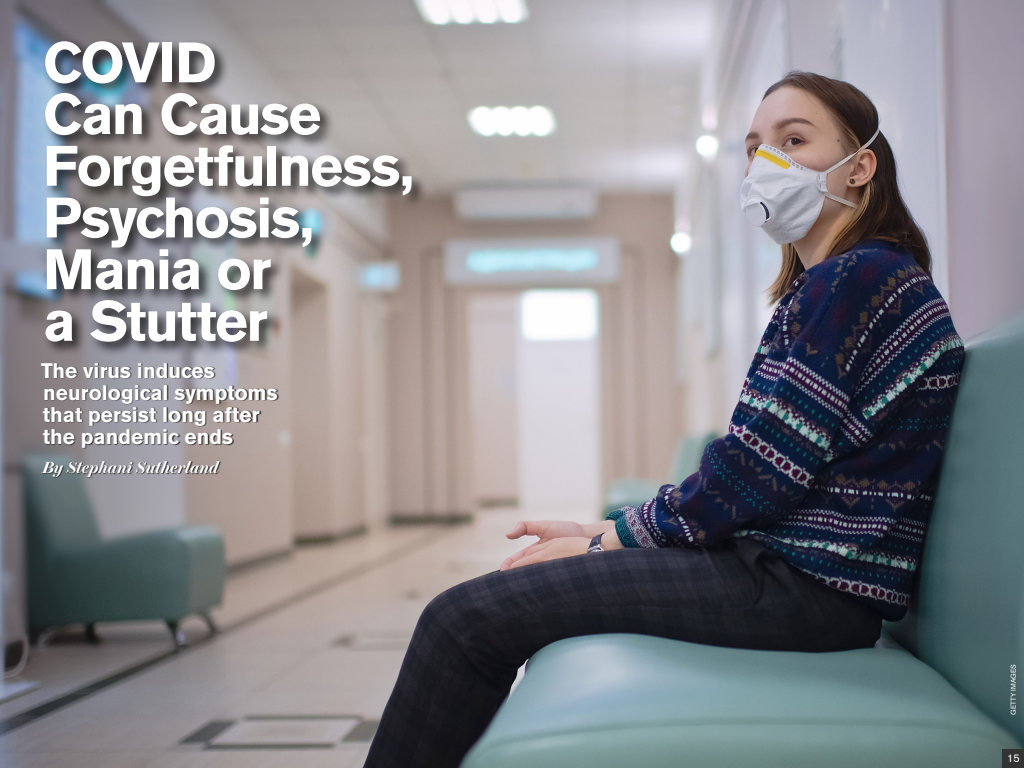
<style>
.page{position:relative;width:1024px;height:768px;background:#fff}
.page>*{position:absolute;margin:0;border:0;box-sizing:border-box;transform-origin:0 0}
.t1{font:700 56.4px/51.7px "Akzidenz Grotesk BE";letter-spacing:-.03em;color:#fff}
.t2{font:700 21px/22px "Akzidenz Grotesk BE";color:#fff}
.t3{font:italic 600 16px "Brunel Deck";color:#fff}
.t4{font:11px "Akzidenz Grotesk BE";color:#fff}
.t5{font:7px "Akzidenz Grotesk BE";color:#fff}
</style>
<div class="page">
<img style="left:0;top:0;width:1024px;height:768px">
<div style="left:41px;top:363px;width:238px;height:115px;background:#000;opacity:.75"></div>
<div style="left:42px;top:38px;width:385px;height:320px;background:#000;opacity:.75"></div>
<div style="left:1003px;top:749px;width:21px;height:19px;background:#333"></div>
<h1 class="t1" style="left:43px;top:37px;width:373px">COVID<br>Can Cause<br>Forgetfulness,<br>Psychosis,<br>Mania or<br>a Stutter</h1>
<p class="t2" style="left:41px;top:360px;width:238px">The virus induces neurological symptoms that persist long after the pandemic ends</p>
<p class="t3" style="left:43px;top:458px;width:178px">By Stephani Sutherland</p>
<p class="t5" style="left:1009px;top:715px;width:53px;rotate:-90deg">GETTY IMAGES</p>
<p class="t4" style="left:1007px;top:752px;width:14px">15</p>
</div>
